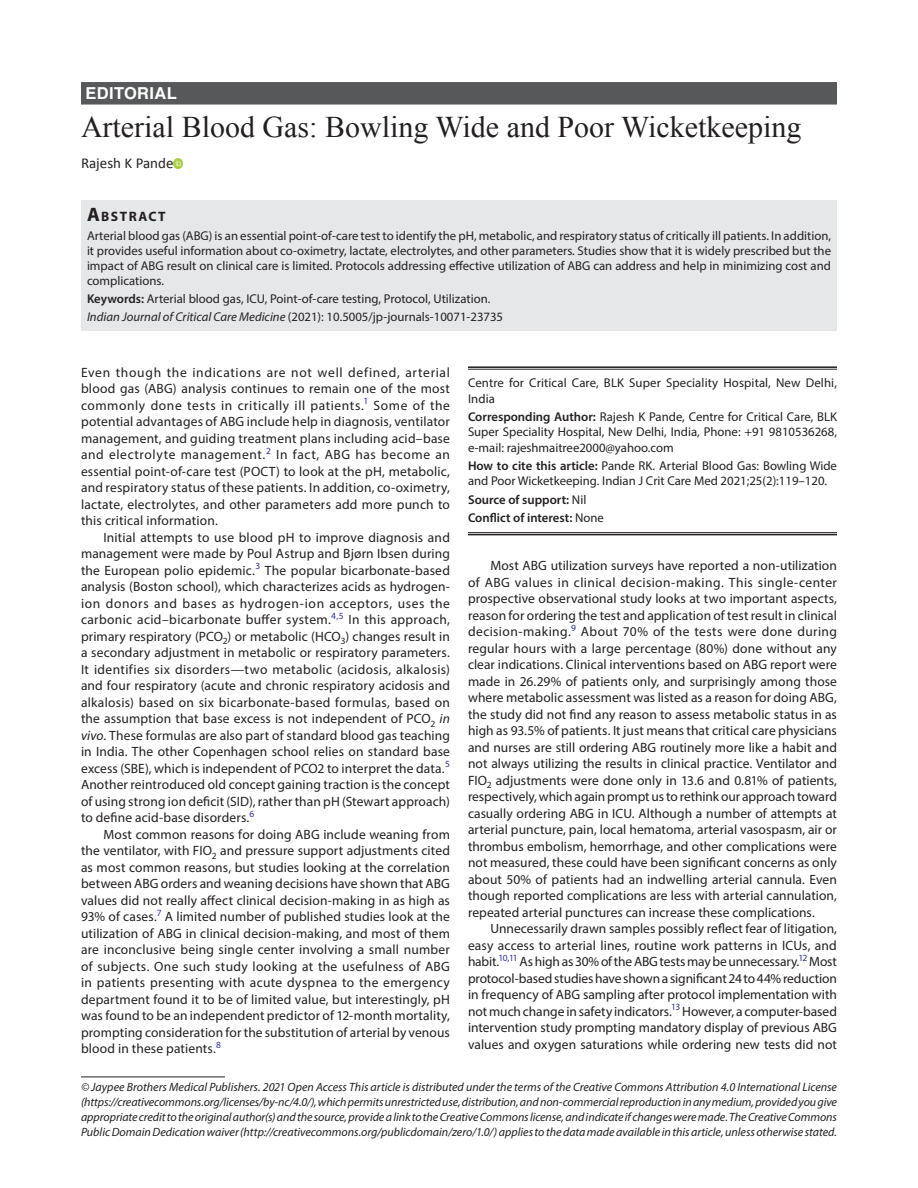
<style>
.page{position:relative;width:918px;height:1188px;background:#fff}
.page>*{position:absolute;margin:0;border:0;box-sizing:border-box;transform-origin:0 0}
.t1{font:30px "Times New Roman";color:#231f20}
.IJCCM-ART{font:700 16.5px "Helvetica LT Std";letter-spacing:.025em;color:#fff}
.AuthorName{font:15px "Calibri";color:#231f20}
.AbstractTitle{font:700 13.65px "Myriad Pro";letter-spacing:.105em;color:#231f20}
.Para-Indent{font:13.5px/16.5px "Myriad Pro";letter-spacing:.005em;color:#231f20;text-align:justify}
.Para-NoIndent{font:13.5px/16.5px "Myriad Pro";letter-spacing:.015em;color:#231f20;text-align:justify}
.Abstract-Para-first{font:12.75px/15px "Myriad Pro";color:#231f20;text-align:justify}
.Corollary-Para{font:12.75px/15.3px "Myriad Pro";color:#231f20;text-align:justify}
.JT_DOI{font:12.75px "Myriad Pro";color:#231f20}
.Keywords{font:12.75px "Myriad Pro";color:#231f20}
.Affiliation-first{font:12.75px/15.3px "Myriad Pro";letter-spacing:.01em;color:#231f20}
.Corollary-Para-2{font:600 12.75px "Myriad Pro";color:#231f20}
.FootNote{font:italic 12px/15px "Myriad Pro";color:#231f20;text-align:justify}
.s1{font-size:19.5px}
.s2{font-weight:600}
.s3{font-style:italic}
.s4{font-weight:400}
</style>
<div class="page">
<div style="left:81px;top:82px;width:756px;height:23px;background:#57585a"></div>
<div style="left:81px;top:200px;width:756px;height:26px;background:#e6e7e9"></div>
<div style="left:81px;top:225px;width:756px;height:69px;background:#e6e7e9"></div>
<div style="left:81px;top:288px;width:756px;height:24px;background:#e6e7e9"></div>
<div style="left:81px;top:306px;width:756px;height:24px;background:#e6e7e9"></div>
<svg style="left:174px;top:159px;width:9px;height:9px"></svg>
<hr style="left:468px;top:366px;width:369px;height:2px;background:#231f20">
<hr style="left:468px;top:369px;width:369px;height:1px;background:#231f20">
<hr style="left:468px;top:532px;width:369px;height:1px;background:#231f20">
<hr style="left:468px;top:534px;width:369px;height:1px;background:#231f20">
<hr style="left:81px;top:1077px;width:144px;height:1px;background:#231f20">
<p class="IJCCM-ART" style="left:86px;top:83px;width:93px">EDITORIAL</p>
<p class="t1" style="left:81px;top:107px;width:722px">Arterial Blood Gas: Bowling Wide and Poor Wicketkeeping</p>
<p class="AuthorName" style="left:81px;top:154px;width:94px">Rajesh K Pande</p>
<p class="AbstractTitle" style="left:87px;top:207px;width:80px"><span class="s1">A</span>BSTRACT</p>
<p class="Abstract-Para-first" style="left:87px;top:228px;width:746px">Arterial blood gas (ABG) is an essential point-of-care test to identify the pH, metabolic, and respiratory status of critically ill patients. In addition, it provides useful information about co-oximetry, lactate, electrolytes, and other parameters. Studies show that it is widely prescribed but the impact of ABG result on clinical care is limited. Protocols addressing effective utilization of ABG can address and help in minimizing cost and complications.</p>
<p class="Keywords" style="left:87px;top:291px;width:405px"><span class="s2">Keywords:</span> Arterial blood gas, ICU, Point-of-care testing, Protocol, Utilization.</p>
<p class="JT_DOI" style="left:87px;top:309px;width:418px"><span class="s3">Indian Journal of Critical Care Medicine</span> (2021): 10.5005/jp-journals-10071-23735</p>
<p class="Para-NoIndent" style="left:81px;top:364px;width:371px">Even though the indications are not well defined, arterial blood gas (ABG) analysis continues to remain one of the most commonly done tests in critically ill patients.<sup>1</sup> Some of the potential advantages of ABG include help in diagnosis, ventilator management, and guiding treatment plans including acid–base and electrolyte management.<sup>2</sup> In fact, ABG has become an essential point-of-care test (POCT) to look at the pH, metabolic, and respiratory status of these patients. In addition, co-oximetry, lactate, electrolytes, and other parameters add more punch to this critical information.</p>
<p class="Para-Indent" style="left:81px;top:529px;width:371px;text-indent:22px">Initial attempts to use blood pH to improve diagnosis and management were made by Poul Astrup and Bjørn Ibsen during the European polio epidemic.<sup>3</sup> The popular bicarbonate-based analysis (Boston school), which characterizes acids as hydrogen&shy;ion donors and bases as hydrogen-ion acceptors, uses the carbonic acid–bicarbonate buffer system.<sup>4,5</sup> In this approach, primary respiratory (PCO<sub>2</sub>) or metabolic (HCO<sub>3</sub>) changes result in a secondary adjustment in metabolic or respiratory parameters.<br>It identifies six disorders—two metabolic (acidosis, alkalosis) and four respiratory (acute and chronic respiratory acidosis and alkalosis) based on six bicarbonate-based formulas, based on the assumption that base excess is not independent of PCO<sub>2</sub> <span class="s3">in vivo</span>. These formulas are also part of standard blood gas teaching in India. The other Copenhagen school relies on standard base excess (SBE), which is independent of PCO2 to interpret the data.<sup>5<br></sup>Another reintroduced old concept gaining traction is the concept of using strong ion deficit (SID), rather than pH (Stewart approach) to define acid-base disorders.<sup>6</sup></p>
<p class="Para-Indent" style="left:81px;top:826px;width:371px;text-indent:22px">Most common reasons for doing ABG include weaning from the ventilator, with FIO<sub>2</sub> and pressure support adjustments cited as most common reasons, but studies looking at the correlation between ABG orders and weaning decisions have shown that ABG values did not really affect clinical decision-making in as high as 93% of cases.<sup>7</sup> A limited number of published studies look at the utilization of ABG in clinical decision-making, and most of them are inconclusive being single center involving a small number of subjects. One such study looking at the usefulness of ABG in patients presenting with acute dyspnea to the emergency department found it to be of limited value, but interestingly, pH was found to be an independent predictor of 12-month mortality, prompting consideration for the substitution of arterial by venous blood in these patients.<sup>8</sup></p>
<p class="Affiliation-first" style="left:468px;top:375px;width:370px">Centre for Critical Care, BLK Super Speciality Hospital, New Delhi,<br>India</p>
<p class="Corollary-Para" style="left:468px;top:409px;width:371px"><span class="s2">Corresponding Author:</span> Rajesh K Pande, Centre for Critical Care, BLK Super Speciality Hospital, New Delhi, India, Phone: +91 9810536268, e-mail: rajeshmaitree2000@yahoo.com</p>
<p class="Corollary-Para" style="left:468px;top:458px;width:371px"><span class="s2">How to cite this article:</span> Pande RK. Arterial Blood Gas: Bowling Wide and Poor Wicketkeeping. Indian J Crit Care Med 2021;25(2):119–120.</p>
<p class="Corollary-Para-2" style="left:468px;top:491px;width:120px">Source of support: <span class="s4">Nil</span></p>
<p class="Corollary-Para-2" style="left:468px;top:509px;width:137px">Conflict of interest: <span class="s4">None</span></p>
<p class="Para-Indent" style="left:468px;top:557px;width:371px;text-indent:22px">Most ABG utilization surveys have reported a non-utilization of ABG values in clinical decision-making. This single-center prospective observational study looks at two important aspects, reason for ordering the test and application of test result in clinical decision-making.<sup>9</sup> About 70% of the tests were done during regular hours with a large percentage (80%) done without any clear indications. Clinical interventions based on ABG report were made in 26.29% of patients only, and surprisingly among those where metabolic assessment was listed as a reason for doing ABG, the study did not find any reason to assess metabolic status in as high as 93.5% of patients. It just means that critical care physicians and nurses are still ordering ABG routinely more like a habit and not always utilizing the results in clinical practice. Ventilator and FIO<sub>2</sub> adjustments were done only in 13.6 and 0.81% of patients, respectively, which again prompt us to rethink our approach toward casually ordering ABG in ICU. Although a number of attempts at arterial puncture, pain, local hematoma, arterial vasospasm, air or thrombus embolism, hemorrhage, and other complications were not measured, these could have been significant concerns as only about 50% of patients had an indwelling arterial cannula. Even though reported complications are less with arterial cannulation, repeated arterial punctures can increase these complications.</p>
<p class="Para-Indent" style="left:468px;top:920px;width:371px;text-indent:22px">Unnecessarily drawn samples possibly reflect fear of litigation, easy access to arterial lines, routine work patterns in ICUs, and habit.<sup>10,11</sup> As high as 30% of the ABG tests may be unnecessary.<sup>12</sup> Most protocol-based studies have shown a significant 24 to 44% reduction in frequency of ABG sampling after protocol implementation with not much change in safety indicators.<sup>13</sup> However, a computer-based intervention study prompting mandatory display of previous ABG values and oxygen saturations while ordering new tests did not</p>
<p class="FootNote" style="left:81px;top:1079px;width:758px">© Jaypee Brothers Medical Publishers. 2021 Open Access This article is distributed under the terms of the Creative Commons Attribution 4.0 International License (https://creativecommons.org/licenses/by-nc/4.0/), which permits unrestricted use, distribution, and non-commercial reproduction in any medium, provided you give appropriate credit to the original author(s) and the source, provide a link to the Creative Commons license, and indicate if changes were made. The Creative Commons Public Domain Dedication waiver (http://creativecommons.org/publicdomain/zero/1.0/) applies to the data made available in this article, unless otherwise stated.</p>
</div>
